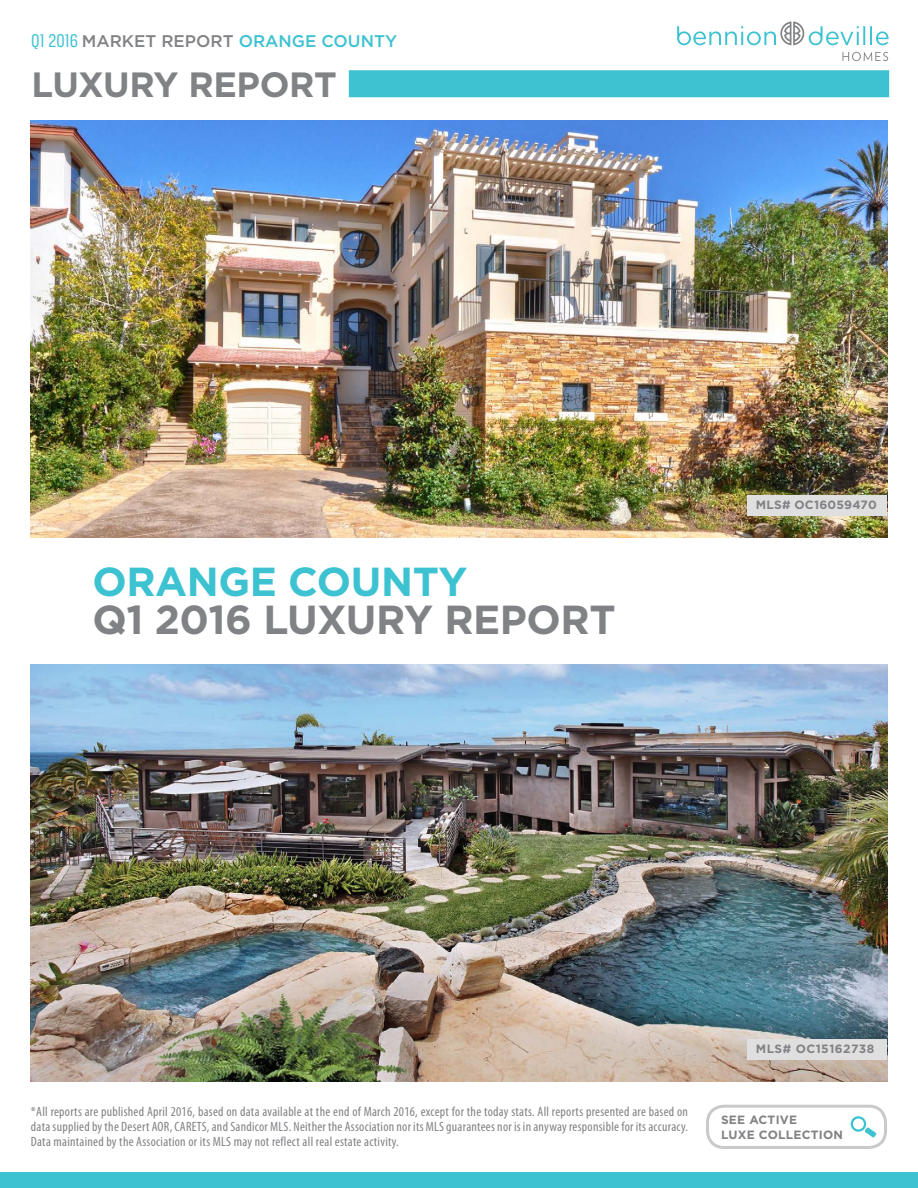
<style>
.page{position:relative;width:918px;height:1188px;background:#fff}
.page>*{position:absolute;margin:0;border:0;box-sizing:border-box;transform-origin:0 0}
.t1{font:700 40.5px "Gotham";letter-spacing:-.01em;color:#808285}
.t2{font:700 40.5px "Gotham";letter-spacing:-.01em;color:#3dc2d1}
.t3{font:700 35.1px "Gotham";letter-spacing:-.01em;color:#808285}
.t4{font:500 16.8px "Gotham";color:#808285}
.t5{font:condensed 13.5px/15px "Myriad Pro";letter-spacing:.02em;color:#808285;text-align:justify}
.t6{font:700 12px/14.4px "Gotham";letter-spacing:.02em;color:#808285}
.t7{font:700 12px "Gotham";letter-spacing:.04em;color:#808285}
.s1{font-family:"Breuer Condensed";font-weight:400;font-size:19.65px;color:#3dc2d1}
.s2{color:#3dc2d1}
</style>
<div class="page">
<div style="left:0;top:1172px;width:918px;height:16px;background:#3dc2d1"></div>
<svg style="left:842px;top:52px;width:46px;height:9px"></svg>
<svg style="left:677px;top:21px;width:212px;height:24px"></svg>
<div style="left:349px;top:70px;width:540px;height:27px;background:#3dc2d1"></div>
<img style="left:31px;top:120px;width:856px;height:418px">
<img style="left:31px;top:664px;width:856px;height:418px">
<div style="left:706px;top:1105px;width:181px;height:44px;border:3px solid #cac9ca;border-radius:17px"></div>
<svg style="left:850px;top:1116px;width:26px;height:21px"></svg>
<div style="left:747px;top:495px;width:140px;height:21px;background:#e0dfe0"></div>
<div style="left:747px;top:1039px;width:140px;height:21px;background:#e0dfe0"></div>
<p class="t4" style="left:31px;top:30px;width:367px"><span class="s1">Q1 2016</span> MARKET REPORT <span class="s2">ORANGE COUNTY</span></p>
<h2 class="t3" style="left:32px;top:62px;width:307px">LUXURY REPORT</h2>
<h1 class="t2" style="left:92px;top:555px;width:377px">ORANGE COUNTY</h1>
<h1 class="t1" style="left:92px;top:593px;width:525px">Q1 2016 LUXURY REPORT</h1>
<p class="t6" style="left:756px;top:498px;width:123px">MLS# OC16059470</p>
<p class="t7" style="left:756px;top:1041px;width:120px">MLS# OC15162738</p>
<p class="t5" style="left:31px;top:1104px;width:659px">*All reports are published April 2016, based on data available at the end of March 2016, except for the today stats. All reports presented are based on data supplied by the Desert AOR, CARETS, and Sandicor MLS. Neither the Association nor its MLS guarantees nor is in anyway responsible for its accuracy.<br>Data maintained by the Association or its MLS may not reflect all real estate activity.</p>
<p class="t6" style="left:721px;top:1113px;width:123px">SEE ACTIVE<br>LUXE COLLECTION</p>
</div>
